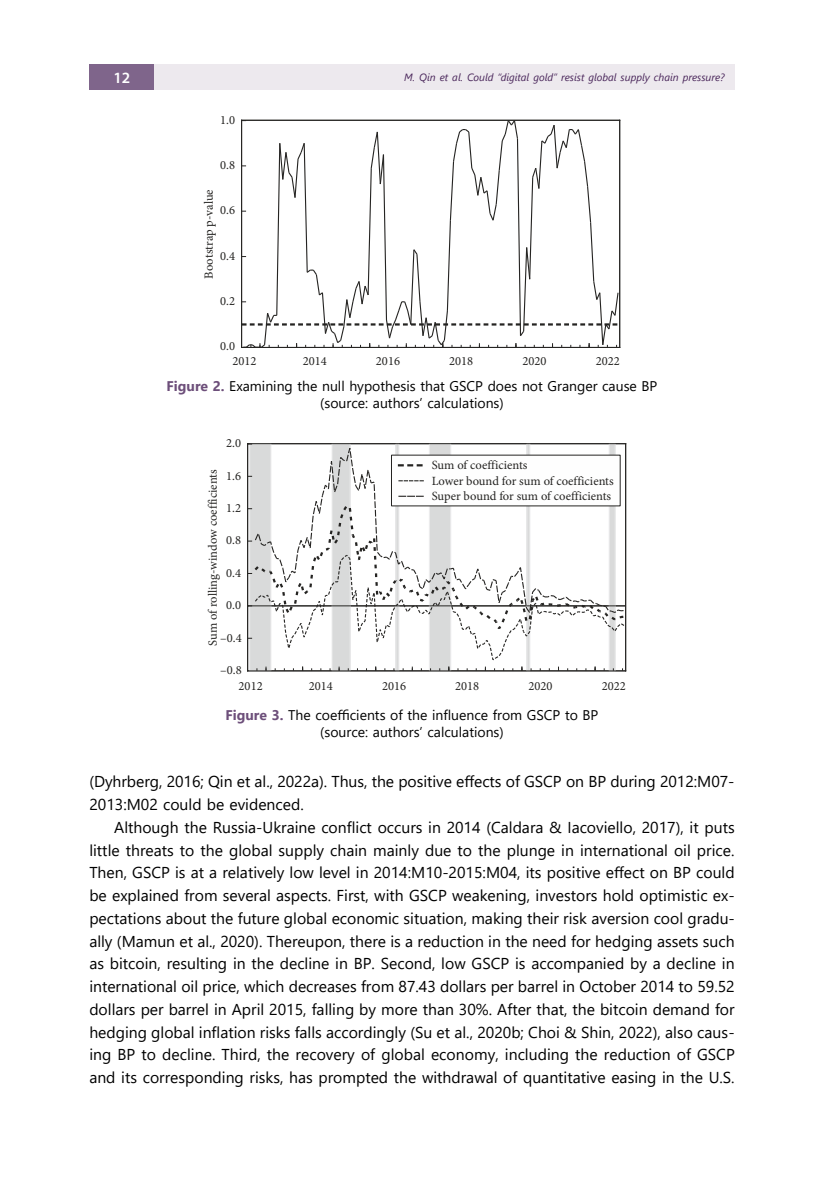
<style>
.page{position:relative;width:834px;height:1191px;background:#fff}
.page>*{position:absolute;margin:0;border:0;box-sizing:border-box;transform-origin:0 0}
.t1{font:15.75px/22.8px "Segoe UI";color:#000}
.t2{font:600 15.75px "Myriad Pro";color:#fff}
.t3{font:14px/17.5px "Segoe UI";color:#000;text-align:center}
.t4{font:12.6px/15.4px "Minion Pro";color:#252422}
.t5{font:italic 10.5px "Segoe UI";color:#482459}
.s1{font-weight:700;color:#6d4f7a}
</style>
<div class="page">
<div style="left:89px;top:64px;width:65px;height:26px;background:#7f658b"></div>
<div style="left:154px;top:64px;width:580px;height:26px;background:#ede9ee"></div>
<svg style="left:242px;top:119px;width:377px;height:228px"></svg>
<hr style="left:241px;top:120px;width:1px;height:227px;background:#252422">
<hr style="left:241px;top:347px;width:378px;height:1px;background:#252422">
<hr style="left:619px;top:120px;width:1px;height:227px;background:#252422">
<hr style="left:241px;top:120px;width:378px;height:1px;background:#252422">
<hr style="left:247px;top:444px;width:1px;height:227px;background:#252422">
<hr style="left:625px;top:444px;width:1px;height:227px;background:#252422">
<hr style="left:247px;top:443px;width:378px;height:1px;background:#252422">
<svg style="left:248px;top:444px;width:377px;height:227px"></svg>
<p class="t2" style="left:113px;top:67px;width:18px">12</p>
<p class="t5" style="left:404px;top:67px;width:322px">M. Qin et al. Could “digital gold” resist global supply chain pressure?</p>
<p class="t4" style="left:220px;top:112px;width:16px">1.0</p>
<p class="t4" style="left:220px;top:157px;width:16px">0.8</p>
<p class="t4" style="left:201px;top:279px;width:91px;rotate:-90deg">Bootstrap p-value</p>
<p class="t4" style="left:220px;top:203px;width:16px">0.6</p>
<p class="t4" style="left:220px;top:248px;width:16px">0.4</p>
<p class="t4" style="left:220px;top:293px;width:16px">0.2</p>
<p class="t4" style="left:220px;top:339px;width:16px">0.0</p>
<p class="t4" style="left:232px;top:353px;width:26px">2012</p>
<p class="t4" style="left:303px;top:353px;width:26px">2014</p>
<p class="t4" style="left:376px;top:353px;width:26px">2016</p>
<p class="t4" style="left:449px;top:353px;width:26px">2018</p>
<p class="t4" style="left:522px;top:353px;width:26px">2020</p>
<p class="t4" style="left:595px;top:353px;width:26px">2022</p>
<p class="t3" style="left:167px;top:376px;width:492px"><span class="s1">Figure 2.</span> Examining the null hypothesis that GSCP does not Granger cause BP (source: authors’ calculations)</p>
<p class="t4" style="left:226px;top:435px;width:16px">2.0</p>
<p class="t4" style="left:205px;top:645px;width:178px;rotate:-90deg">Sum of rolling-window coefficients</p>
<p class="t4" style="left:226px;top:468px;width:16px">1.6</p>
<p class="t4" style="left:226px;top:500px;width:16px">1.2</p>
<p class="t4" style="left:226px;top:532px;width:16px">0.8</p>
<p class="t4" style="left:226px;top:565px;width:16px">0.4</p>
<p class="t4" style="left:226px;top:597px;width:16px">0.0</p>
<p class="t4" style="left:220px;top:630px;width:23px">–0.4</p>
<p class="t4" style="left:220px;top:662px;width:23px">–0.8</p>
<p class="t4" style="left:431px;top:457px;width:183px">Sum of coefficients<br>Lower bound for sum of coefficients<br>Super bound for sum of coefficients</p>
<p class="t4" style="left:238px;top:678px;width:26px">2012</p>
<p class="t4" style="left:309px;top:678px;width:26px">2014</p>
<p class="t4" style="left:382px;top:678px;width:26px">2016</p>
<p class="t4" style="left:455px;top:678px;width:26px">2018</p>
<p class="t4" style="left:528px;top:678px;width:26px">2020</p>
<p class="t4" style="left:601px;top:678px;width:26px">2022</p>
<p class="t3" style="left:225px;top:705px;width:374px"><span class="s1">Figure 3.</span> The coefficients of the influence from GSCP to BP (source: authors’ calculations)</p>
<p class="t1" style="left:89px;top:769px;width:646px">(Dyhrberg, 2016; Qin et al., 2022a). Thus, the positive effects of GSCP on BP during 2012:M07-<br>2013:M02 could be evidenced.</p>
<p class="t1" style="left:89px;top:814px;width:647px;text-align:justify;text-indent:25px">Although the Russia-Ukraine conflict occurs in 2014 (Caldara &amp; Iacoviello, 2017), it puts little threats to the global supply chain mainly due to the plunge in international oil price.<br>Then, GSCP is at a relatively low level in 2014:M10-2015:M04, its positive effect on BP could be explained from several aspects. First, with GSCP weakening, investors hold optimistic ex&shy;pectations about the future global economic situation, making their risk aversion cool gradu&shy;ally (Mamun et al., 2020). Thereupon, there is a reduction in the need for hedging assets such as bitcoin, resulting in the decline in BP. Second, low GSCP is accompanied by a decline in international oil price, which decreases from 87.43 dollars per barrel in October 2014 to 59.52 dollars per barrel in April 2015, falling by more than 30%. After that, the bitcoin demand for hedging global inflation risks falls accordingly (Su et al., 2020b; Choi &amp; Shin, 2022), also caus&shy;ing BP to decline. Third, the recovery of global economy, including the reduction of GSCP and its corresponding risks, has prompted the withdrawal of quantitative easing in the U.S.</p>
</div>
